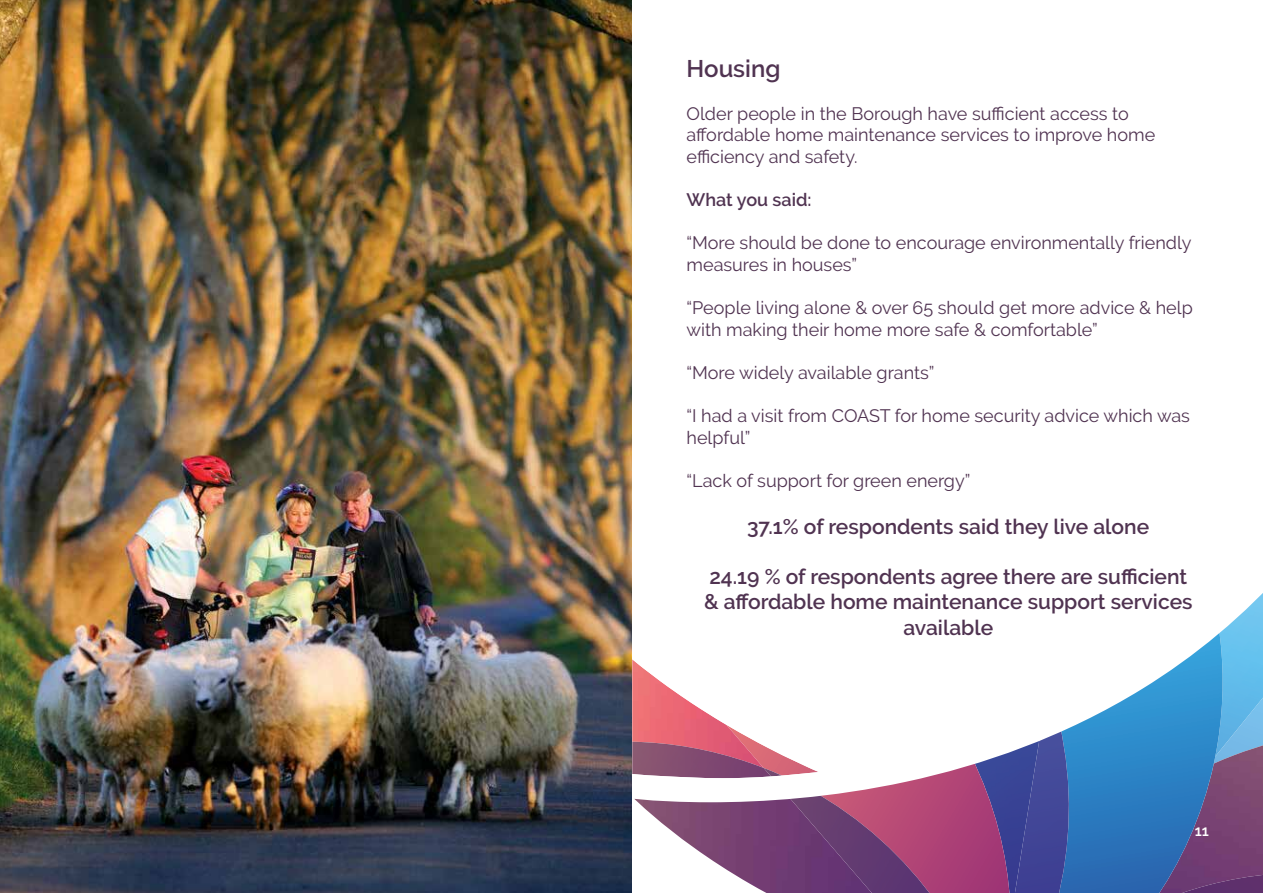
<style>
.page{position:relative;width:1263px;height:893px;background:#fff}
.page>*{position:absolute;margin:0;border:0;box-sizing:border-box;transform-origin:0 0}
.t1{font:600 24px "Raleway";color:#503351}
.t2{font:600 21px/25.2px "Raleway";color:#503351;text-align:center}
.t3{font:18px/21.6px "Raleway";color:#503351}
.t4{font:600 18px "Raleway";color:#503351}
.t5{font:600 15px "Raleway";color:#fff}
</style>
<div class="page">
<svg style="left:632px;top:593px;width:631px;height:300px"></svg>
<img style="left:0;top:0;width:631px;height:893px">
<h1 class="t1" style="left:686px;top:54px;width:95px">Housing</h1>
<p class="t3" style="left:686px;top:103px;width:470px">Older people in the Borough have sufficient access to affordable home maintenance services to improve home efficiency and safety.</p>
<p class="t4" style="left:686px;top:189px;width:126px">What you said:</p>
<p class="t3" style="left:686px;top:232px;width:506px">“More should be done to encourage environmentally friendly measures in houses”</p>
<p class="t3" style="left:686px;top:297px;width:508px">“People living alone &amp; over 65 should get more advice &amp; help with making their home more safe &amp; comfortable”</p>
<p class="t3" style="left:686px;top:362px;width:249px">“More widely available grants”</p>
<p class="t3" style="left:686px;top:405px;width:505px">“I had a visit from COAST for home security advice which was helpful”</p>
<p class="t3" style="left:686px;top:470px;width:285px">“Lack of support for green energy”</p>
<p class="t2" style="left:747px;top:514px;width:403px">37.1% of respondents said they live alone</p>
<p class="t2" style="left:704px;top:564px;width:490px">24.19 % of respondents agree there are sufficient &amp; affordable home maintenance support services available</p>
<p class="t5" style="left:1195px;top:822px;width:16px">11</p>
</div>
